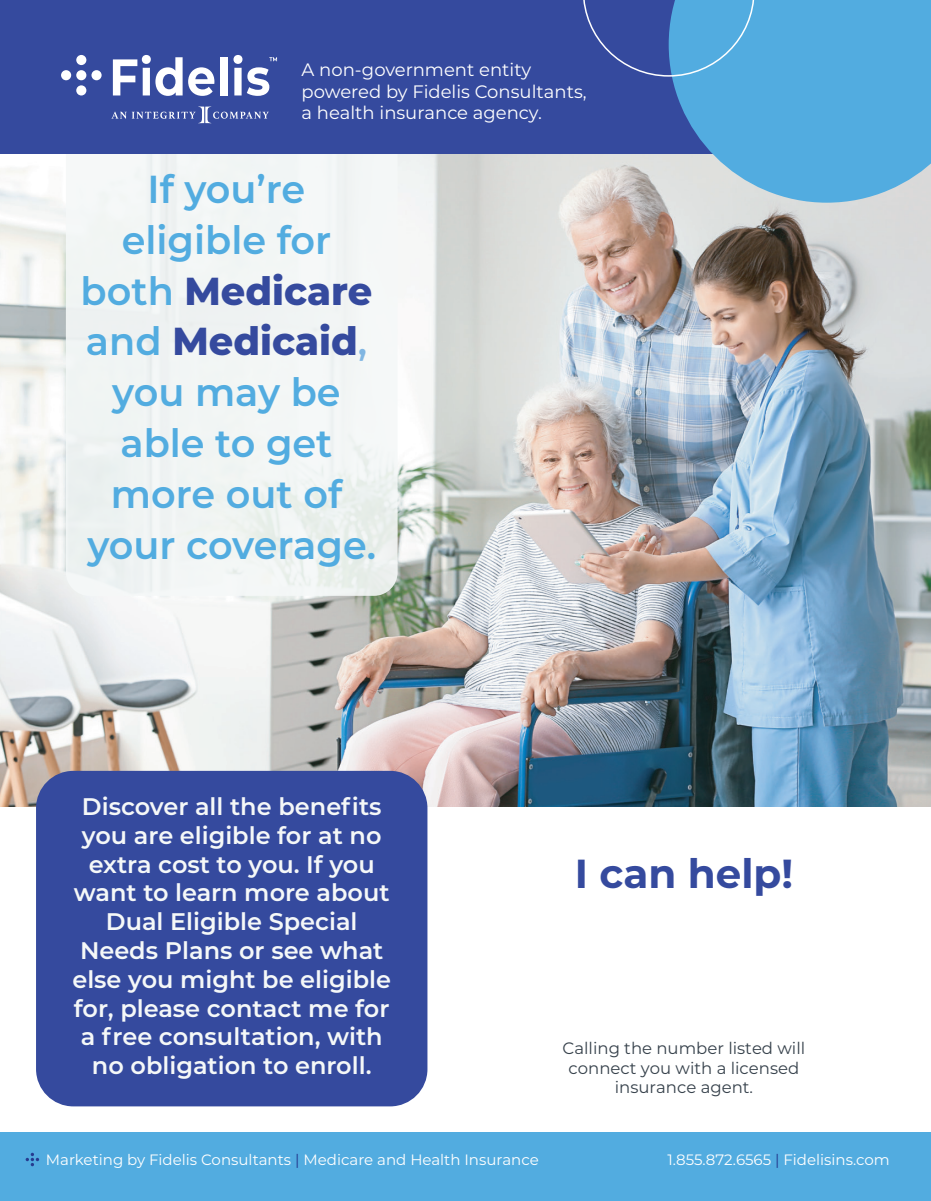
<style>
.page{position:relative;width:931px;height:1201px;background:#fff}
.page>*{position:absolute;margin:0;border:0;box-sizing:border-box;transform-origin:0 0}
.t1{font:700 40.5px "Montserrat";color:#354a9e}
.t2{font:600 39px/51px "Montserrat";color:#52ace0;text-align:center}
.t3{font:600 24px/28.8px "Montserrat";color:#f5f8f8;text-align:center}
.t4{font:18px/21.6px "Montserrat";color:#fff}
.t5{font:16.5px/19.8px "Montserrat";color:#36414b;text-align:center}
.t6{font:15px "Montserrat";color:#fff}
.s1{font-weight:800;color:#354a9e}
.s2{color:#80b6e2}
.s3{color:#263b8f}
</style>
<div class="page">
<img style="left:0;top:154px;width:931px;height:653px">
<div style="left:36px;top:771px;width:391px;height:335px;background:#354a9e;border-radius:37px"></div>
<div style="left:0;top:1132px;width:931px;height:69px;background:#52ace0"></div>
<svg style="left:26px;top:1153px;width:13px;height:13px"></svg>
<div style="left:66px;top:123px;width:332px;height:473px;background:#f5f8f8;border-radius:24px"></div>
<div style="left:0;top:0;width:916px;height:154px;background:#354a9e"></div>
<svg style="left:669px;top:0;width:262px;height:203px;background:#60aedd"></svg>
<svg style="left:583px;top:0;width:172px;height:77px"></svg>
<div style="left:76px;top:55px;width:10px;height:10px;background:#fff;border-radius:50%"></div>
<div style="left:76px;top:70px;width:10px;height:10px;background:#fff;border-radius:50%"></div>
<div style="left:76px;top:85px;width:10px;height:11px;background:#fff;border-radius:50%"></div>
<div style="left:61px;top:70px;width:10px;height:10px;background:#fff;border-radius:50%"></div>
<div style="left:91px;top:70px;width:11px;height:10px;background:#fff;border-radius:50%"></div>
<svg style="left:113px;top:55px;width:101px;height:41px"></svg>
<div style="left:220px;top:57px;width:7px;height:38px;background:#fff"></div>
<svg style="left:233px;top:55px;width:44px;height:41px"></svg>
<svg style="left:111px;top:106px;width:158px;height:17px"></svg>
<p class="t4" style="left:302px;top:58px;width:286px">A non-government entity powered by Fidelis Consultants, a health insurance agency.</p>
<h2 class="t2" style="left:81px;top:162px;width:297px">If you’re eligible for both <span class="s1">Medicare </span>and <span class="s1">Medicaid</span><span class="s2">, </span>you may be able to get more out of your coverage.</h2>
<p class="t3" style="left:72px;top:791px;width:320px">Discover all the benefits you are eligible for at no extra cost to you. If you want to learn more about<br>Dual Eligible Special<br>Needs Plans or see what else you might be eligible for, please contact me for a free consultation, with no obligation to enroll.</p>
<h1 class="t1" style="left:575px;top:845px;width:220px">I can help!</h1>
<p class="t5" style="left:563px;top:1037px;width:244px">Calling the number listed will connect you with a licensed insurance agent.</p>
<p class="t6" style="left:46px;top:1149px;width:494px">Marketing by Fidelis Consultants <span class="s3">|</span> Medicare and Health Insurance</p>
<p class="t6" style="left:667px;top:1149px;width:224px">1.855.872.6565 <span class="s3">|</span> Fidelisins.com</p>
</div>
